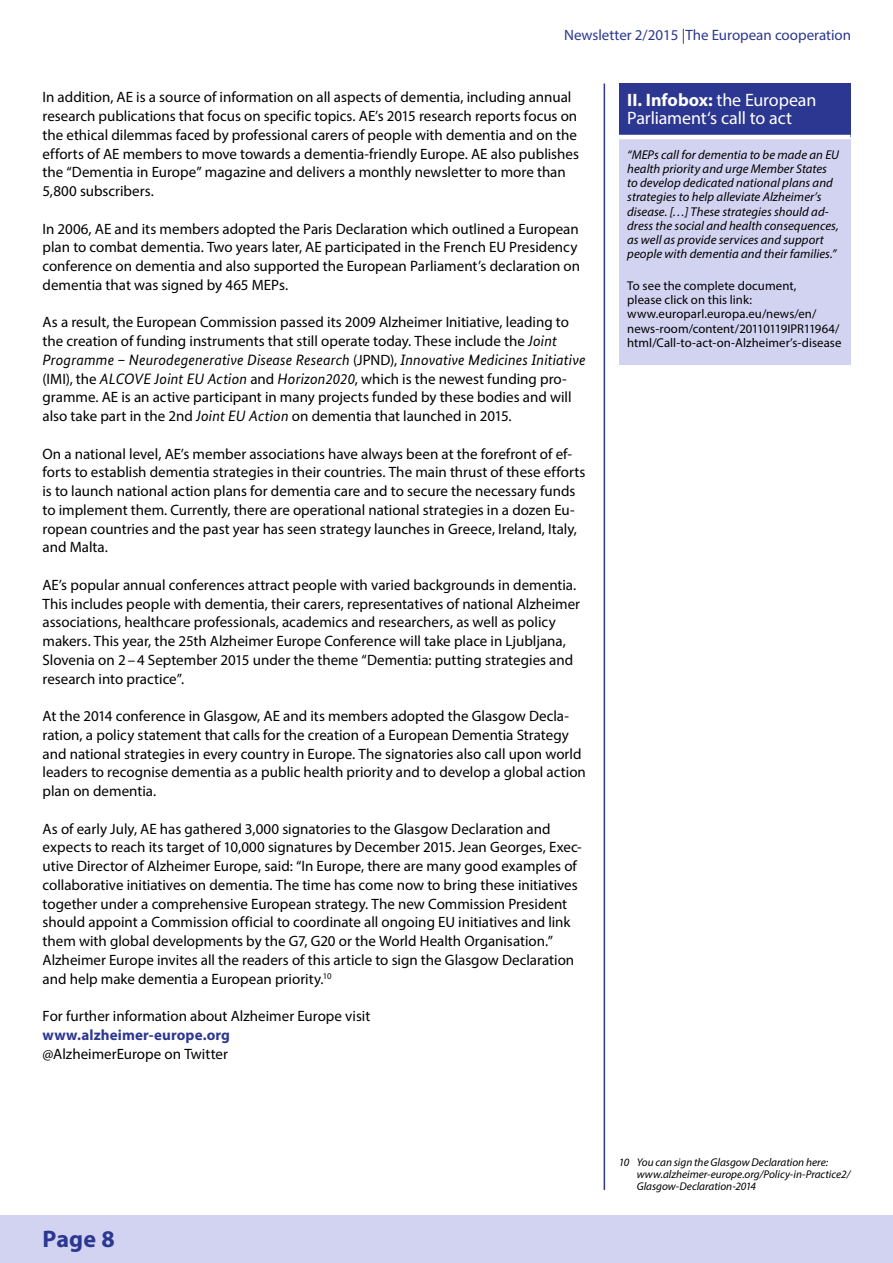
<style>
.page{position:relative;width:893px;height:1263px;background:#fff}
.page>*{position:absolute;margin:0;border:0;box-sizing:border-box;transform-origin:0 0}
.t1{font:700 24px "Myriad Pro";color:#2c3791}
.Autoren_head{font:18px/18.8px "Myriad Pro";letter-spacing:-.01em;color:#fff}
.Copy{font:15px/18.8px "Myriad Pro";color:#000}
.t2{font:15px "Myriad Pro";color:#2c3791}
.Hintergrundinfos{font:italic 12.75px/14.2px "Myriad Pro";letter-spacing:.005em;color:#000}
.Hintergrundinfos-2{font:12.75px/14.2px "Myriad Pro";letter-spacing:.005em;color:#000}
.Fußnote{font:italic 11.25px/12px "Myriad Pro";color:#000}
.s1{font-family:"Bundes Sans";font-style:italic}
.s2{font-weight:700;color:#2c3791}
.s3{font-weight:700}
</style>
<div class="page">
<div style="left:0;top:1215px;width:893px;height:48px;background:#d2d2f1"></div>
<hr style="left:604px;top:84px;width:1px;height:1106px;background:#2c3791">
<div style="left:619px;top:84px;width:231px;height:53px;background:#2c3791"></div>
<div style="left:619px;top:137px;width:231px;height:228px;background:#d2d2f1"></div>
<hr style="left:619px;top:135px;width:231px;height:4px;background:#fff">
<p class="t2" style="left:564px;top:26px;width:289px">Newsletter 2/2015 |The European cooperation</p>
<p class="Copy" style="left:43px;top:88px;width:538px">In addition, AE is a source of information on all aspects of dementia, including annual research publications that focus on specific topics. AE’s 2015 research reports focus on the ethical dilemmas faced by professional carers of people with dementia and on the efforts of AE members to move towards a dementia-friendly Europe. AE also publishes the “Dementia in Europe” magazine and delivers a monthly newsletter to more than 5,800 subscribers.</p>
<p class="Copy" style="left:43px;top:219px;width:539px">In 2006, AE and its members adopted the Paris Declaration which outlined a European plan to combat dementia. Two years later, AE participated in the French EU Presidency conference on dementia and also supported the European Parliament’s declaration on dementia that was signed by 465 MEPs.</p>
<p class="Copy" style="left:43px;top:313px;width:545px">As a result, the European Commission passed its 2009 Alzheimer Initiative, leading to the creation of funding instruments that still operate today. These include the <span class="s1">Joint Programme – Neurodegenerative Disease Research</span> (JPND), <span class="s1">Innovative Medicines Initiative </span>(IMI), the <span class="s1">ALCOVE Joint EU Action</span> and <span class="s1">Horizon2020</span>, which is the newest funding pro&shy;gramme. AE is an active participant in many projects funded by these bodies and will also take part in the 2nd <span class="s1">Joint EU Action</span> on dementia that launched in 2015.</p>
<p class="Copy" style="left:43px;top:444px;width:544px">On a national level, AE’s member associations have always been at the forefront of ef&shy;forts to establish dementia strategies in their countries. The main thrust of these efforts is to launch national action plans for dementia care and to secure the necessary funds to implement them. Currently, there are operational national strategies in a dozen Eu&shy;ropean countries and the past year has seen strategy launches in Greece, Ireland, Italy, and Malta.</p>
<p class="Copy" style="left:43px;top:575px;width:539px">AE’s popular annual conferences attract people with varied backgrounds in dementia.<br>This includes people with dementia, their carers, representatives of national Alzheimer associations, healthcare professionals, academics and researchers, as well as policy makers. This year, the 25th Alzheimer Europe Conference will take place in Ljubljana, Slovenia on 2–4 September 2015 under the theme “Dementia: putting strategies and research into practice”.</p>
<p class="Copy" style="left:43px;top:706px;width:545px">At the 2014 conference in Glasgow, AE and its members adopted the Glasgow Decla&shy;ration, a policy statement that calls for the creation of a European Dementia Strategy and national strategies in every country in Europe. The signatories also call upon world leaders to recognise dementia as a public health priority and to develop a global action plan on dementia.</p>
<p class="Copy" style="left:43px;top:819px;width:541px">As of early July, AE has gathered 3,000 signatories to the Glasgow Declaration and expects to reach its target of 10,000 signatures by December 2015. Jean Georges, Exec&shy;utive Director of Alzheimer Europe, said: “In Europe, there are many good examples of collaborative initiatives on dementia. The time has come now to bring these initiatives together under a comprehensive European strategy. The new Commission President should appoint a Commission official to coordinate all ongoing EU initiatives and link them with global developments by the G7, G20 or the World Health Organisation.”</p>
<p class="Copy" style="left:43px;top:950px;width:533px">Alzheimer Europe invites all the readers of this article to sign the Glasgow Declaration and help make dementia a European priority.<sup>10</sup></p>
<p class="Copy" style="left:43px;top:1006px;width:329px">For further information about Alzheimer Europe visit <span class="s2">www.alzheimer-europe.org<br></span>@AlzheimerEurope on Twitter</p>
<p class="Autoren_head" style="left:627px;top:90px;width:191px"><span class="s3">II. Infobox:</span> the European<br>Parliament‘s call to act</p>
<p class="Hintergrundinfos" style="left:627px;top:147px;width:213px">“MEPs call for dementia to be made an EU health priority and urge Member States to develop dedicated national plans and strategies to help alleviate Alzheimer’s disease. […] These strategies should ad&shy;dress the social and health consequences, as well as provide services and support people with dementia and their families.”</p>
<p class="Hintergrundinfos-2" style="left:627px;top:278px;width:216px">To see the complete document,<br>please click on this link: www.europarl.europa.eu/news/en/ news-room/content/20110119IPR11964/ html/Call-to-act-on-Alzheimer’s-disease</p>
<h1 class="t1" style="left:43px;top:1223px;width:74px">Page 8</h1>
<p class="Fußnote" style="left:637px;top:1156px;width:215px;text-indent:-18px">10 You can sign the Glasgow Declaration here: www.alzheimer-europe.org/Policy-in-Practice2/<br>Glasgow-Declaration-2014</p>
</div>
